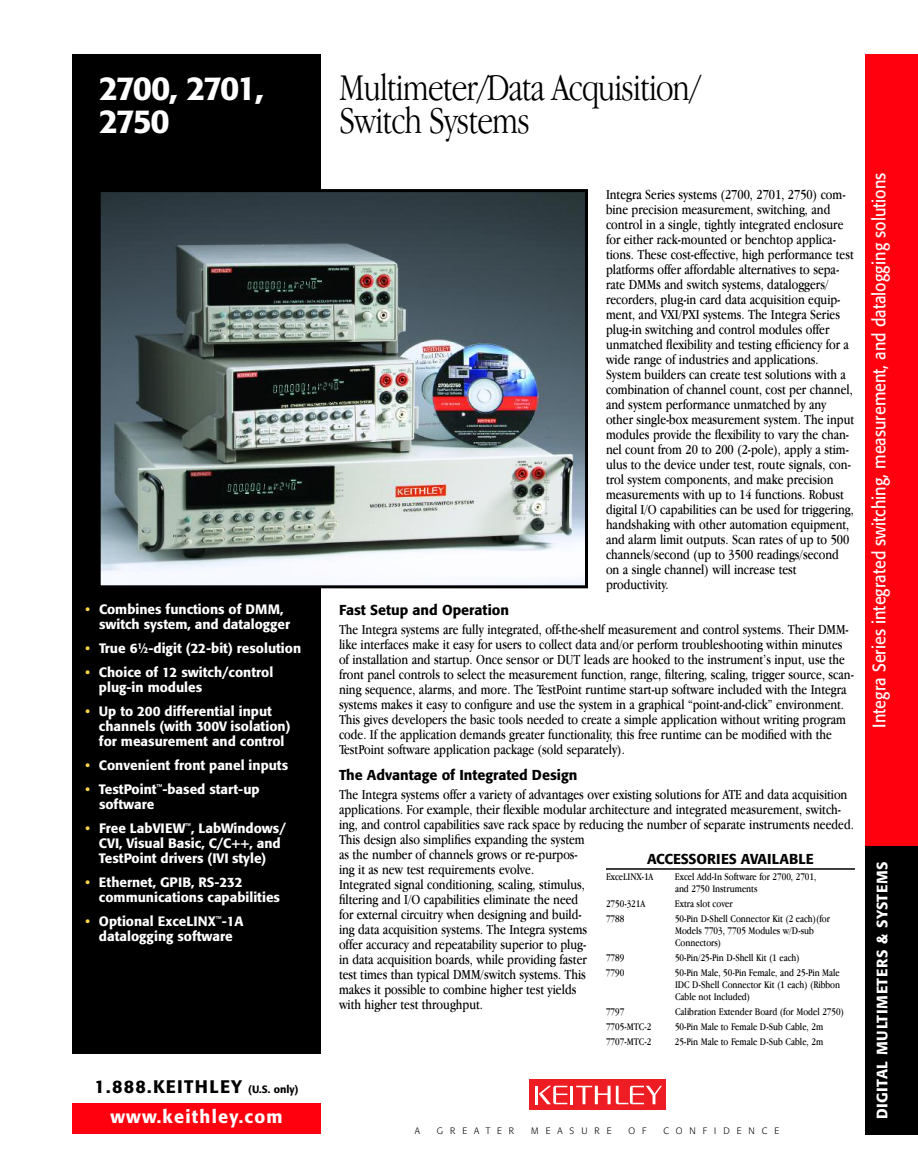
<style>
.page{position:relative;width:918px;height:1175px;background:#fff}
.page>*{position:absolute;margin:0;border:0;box-sizing:border-box;transform-origin:0 0}
.t1{font:300 condensed 39px "Garamond IT Cby BT";letter-spacing:-.025em;color:#000}
.t2{font:500 33px "Formata";letter-spacing:-.07em;color:#fff}
.t3{font:18px "Formata";color:#fff;scale:.9 1}
.t4{font:500 18px "Formata";letter-spacing:.07em;color:#000}
.t5{font:500 18px "Formata";letter-spacing:.07em;color:#fff}
.t6{font:500 15px "Formata";letter-spacing:.035em;color:#fff}
.t7{font:condensed 14.25px/15px "Garamond IT Cby BT";color:#000}
.t8{font:500 14.25px "Formata";color:#000}
.t9{font:500 13.5px/15px "Formata";color:#fff}
.t10{font:condensed 10.5px/12px "Garamond IT Cby BT";color:#000}
.t11{font:300 9.15px "Formata";letter-spacing:.76em;color:#000}
.s1{color:#ffd749}
.s2{font-size:8.4px}
.s3{font-size:10.5px}
</style>
<div class="page">
<div style="left:866px;top:54px;width:52px;height:792px;background:#ff000f"></div>
<div style="left:866px;top:846px;width:52px;height:288px;background:#000"></div>
<div style="left:72px;top:1103px;width:249px;height:30px;background:#ff000f"></div>
<div style="left:529px;top:1079px;width:137px;height:31px;background:#ee1d23"></div>
<hr style="left:570px;top:1085px;width:3px;height:19px;background:#fff">
<svg style="left:536px;top:1085px;width:31px;height:19px"></svg>
<svg style="left:576px;top:1085px;width:86px;height:19px"></svg>
<div style="left:72px;top:54px;width:249px;height:999px;background:#000"></div>
<img style="left:102px;top:193px;width:482px;height:391px">
<div style="left:98px;top:189px;width:490px;height:399px;border:3px solid #000"></div>
<hr style="left:606px;top:868px;width:249px;height:1px;background:#000">
<h2 class="t2" style="left:99px;top:74px;width:166px">2700, 2701,</h2>
<h1 class="t1" style="left:340px;top:73px;width:362px">Multimeter/Data Acquisition/</h1>
<h2 class="t2" style="left:99px;top:107px;width:72px">2750</h2>
<h1 class="t1" style="left:340px;top:106px;width:192px">Switch Systems</h1>
<p class="t9" style="left:99px;top:603px;width:193px;text-indent:-14px"><span class="s1">•</span> Combines functions of DMM, switch system, and datalogger</p>
<p class="t9" style="left:86px;top:642px;width:217px"><span class="s1">•</span> True 6<sup>1</sup>⁄<span class="s2">2</span>-digit (22-bit) resolution</p>
<p class="t9" style="left:99px;top:666px;width:176px;text-indent:-14px"><span class="s1">•</span> Choice of 12 switch/control plug-in modules</p>
<p class="t9" style="left:99px;top:705px;width:193px;text-indent:-14px"><span class="s1">•</span> Up to 200 differential input channels (with 300V isolation) for measurement and control</p>
<p class="t9" style="left:85px;top:759px;width:204px"><span class="s1">•</span> Convenient front panel inputs</p>
<p class="t9" style="left:99px;top:783px;width:162px;text-indent:-14px"><span class="s1">•</span> TestPoint<sup>™</sup>-based start-up software</p>
<p class="t9" style="left:99px;top:822px;width:188px;text-indent:-13px"><span class="s1">•</span> Free LabVIEW<sup>™</sup>, LabWindows/<br>CVI, Visual Basic, C/C++, and<br>TestPoint drivers (IVI style)</p>
<p class="t9" style="left:99px;top:876px;width:183px;text-indent:-14px"><span class="s1">•</span> Ethernet, GPIB, RS-232 communications capabilities</p>
<p class="t9" style="left:85px;top:915px;width:160px;text-align:center"><span class="s1">•</span> Optional ExceLINX<sup>™</sup>-1A datalogging software</p>
<p class="t4" style="left:95px;top:1078px;width:205px">1.888.KEITHLEY <span class="s3">(U.S. only)</span></p>
<p class="t5" style="left:110px;top:1109px;width:174px">www.keithley.com</p>
<p class="t7" style="left:606px;top:188px;width:250px">Integra Series systems (2700, 2701, 2750) com&shy;bine precision measurement, switching, and control in a single, tightly integrated enclosure for either rack-mounted or benchtop applica&shy;tions. These cost-effective, high performance test platforms offer affordable alternatives to sepa&shy;rate DMMs and switch systems, dataloggers/ recorders, plug-in card data acquisition equip&shy;ment, and VXI/PXI systems. The Integra Series plug-in switching and control modules offer unmatched flexibility and testing efficiency for a wide range of industries and applications.<br>System builders can create test solutions with a combination of channel count, cost per channel, and system performance unmatched by any other single-box measurement system. The input modules provide the flexibility to vary the chan&shy;nel count from 20 to 200 (2-pole), apply a stim&shy;ulus to the device under test, route signals, con&shy;trol system components, and make precision measurements with up to 14 functions. Robust digital I/O capabilities can be used for triggering, handshaking with other automation equipment, and alarm limit outputs. Scan rates of up to 500 channels/second (up to 3500 readings/second on a single channel) will increase test productivity.</p>
<p class="t8" style="left:339px;top:603px;width:172px">Fast Setup and Operation</p>
<p class="t7" style="left:339px;top:623px;width:516px">The Integra systems are fully integrated, off-the-shelf measurement and control systems. Their DMM&shy;like interfaces make it easy for users to collect data and/or perform troubleshooting within minutes of installation and startup. Once sensor or DUT leads are hooked to the instrument’s input, use the front panel controls to select the measurement function, range, filtering, scaling, trigger source, scan&shy;ning sequence, alarms, and more. The TestPoint runtime start-up software included with the Integra systems makes it easy to configure and use the system in a graphical “point-and-click” environment.<br>This gives developers the basic tools needed to create a simple application without writing program code. If the application demands greater functionality, this free runtime can be modified with the TestPoint software application package (sold separately).</p>
<p class="t8" style="left:339px;top:768px;width:240px">The Advantage of Integrated Design</p>
<p class="t7" style="left:339px;top:788px;width:516px">The Integra systems offer a variety of advantages over existing solutions for ATE and data acquisition applications. For example, their flexible modular architecture and integrated measurement, switch&shy;ing, and control capabilities save rack space by reducing the number of separate instruments needed.<br>This design also simplifies expanding the system<br>as the number of channels grows or re-purpos-<br>ing it as new test requirements evolve.<br>Integrated signal conditioning, scaling, stimulus,<br>filtering and I/O capabilities eliminate the need<br>for external circuitry when designing and build-<br>ing data acquisition systems. The Integra systems<br>offer accuracy and repeatability superior to plug-<br>in data acquisition boards, while providing faster<br>test times than typical DMM/switch systems. This<br>makes it possible to combine higher test yields<br>with higher test throughput.</p>
<p class="t8" style="left:647px;top:852px;width:168px">ACCESSORIES AVAILABLE</p>
<p class="t10" style="left:606px;top:871px;width:49px">ExceLINX-1A</p>
<p class="t10" style="left:675px;top:871px;width:143px">Excel Add-In Software for 2700, 2701, and 2750 Instruments</p>
<p class="t10" style="left:606px;top:898px;width:41px">2750-321A</p>
<p class="t10" style="left:675px;top:898px;width:59px">Extra slot cover</p>
<p class="t10" style="left:606px;top:913px;width:20px">7788</p>
<p class="t10" style="left:675px;top:913px;width:156px">50-Pin D-Shell Connector Kit (2 each)(for<br>Models 7703, 7705 Modules w/D-sub<br>Connectors)</p>
<p class="t10" style="left:606px;top:952px;width:20px">7789</p>
<p class="t10" style="left:675px;top:952px;width:126px">50-Pin/25-Pin D-Shell Kit (1 each)</p>
<p class="t10" style="left:606px;top:967px;width:20px">7790</p>
<p class="t10" style="left:675px;top:967px;width:167px;text-align:justify">50-Pin Male, 50-Pin Female, and 25-Pin Male IDC D-Shell Connector Kit (1 each) (Ribbon Cable not Included)</p>
<p class="t10" style="left:606px;top:1006px;width:20px">7797</p>
<p class="t10" style="left:675px;top:1006px;width:170px">Calibration Extender Board (for Model 2750)</p>
<p class="t10" style="left:606px;top:1021px;width:47px">7705-MTC-2</p>
<p class="t10" style="left:675px;top:1021px;width:150px">50-Pin Male to Female D-Sub Cable, 2m</p>
<p class="t10" style="left:606px;top:1036px;width:47px">7707-MTC-2</p>
<p class="t10" style="left:675px;top:1036px;width:150px">25-Pin Male to Female D-Sub Cable, 2m</p>
<p class="t11" style="left:415px;top:1127px;width:7px">A</p>
<p class="t11" style="left:437px;top:1127px;width:79px">GREATER</p>
<p class="t11" style="left:531px;top:1127px;width:82px">MEASURE</p>
<p class="t11" style="left:629px;top:1127px;width:19px">O F</p>
<p class="t11" style="left:663px;top:1127px;width:117px">CONFIDENCE</p>
<p class="t3" style="left:871px;top:727px;width:618px;rotate:-90deg">Integra Series integrated switching, measurement, and datalogging solutions</p>
<p class="t6" style="left:876px;top:1119px;width:259px;rotate:-90deg">DIGITAL MULTIMETERS &amp; SYSTEMS</p>
</div>
